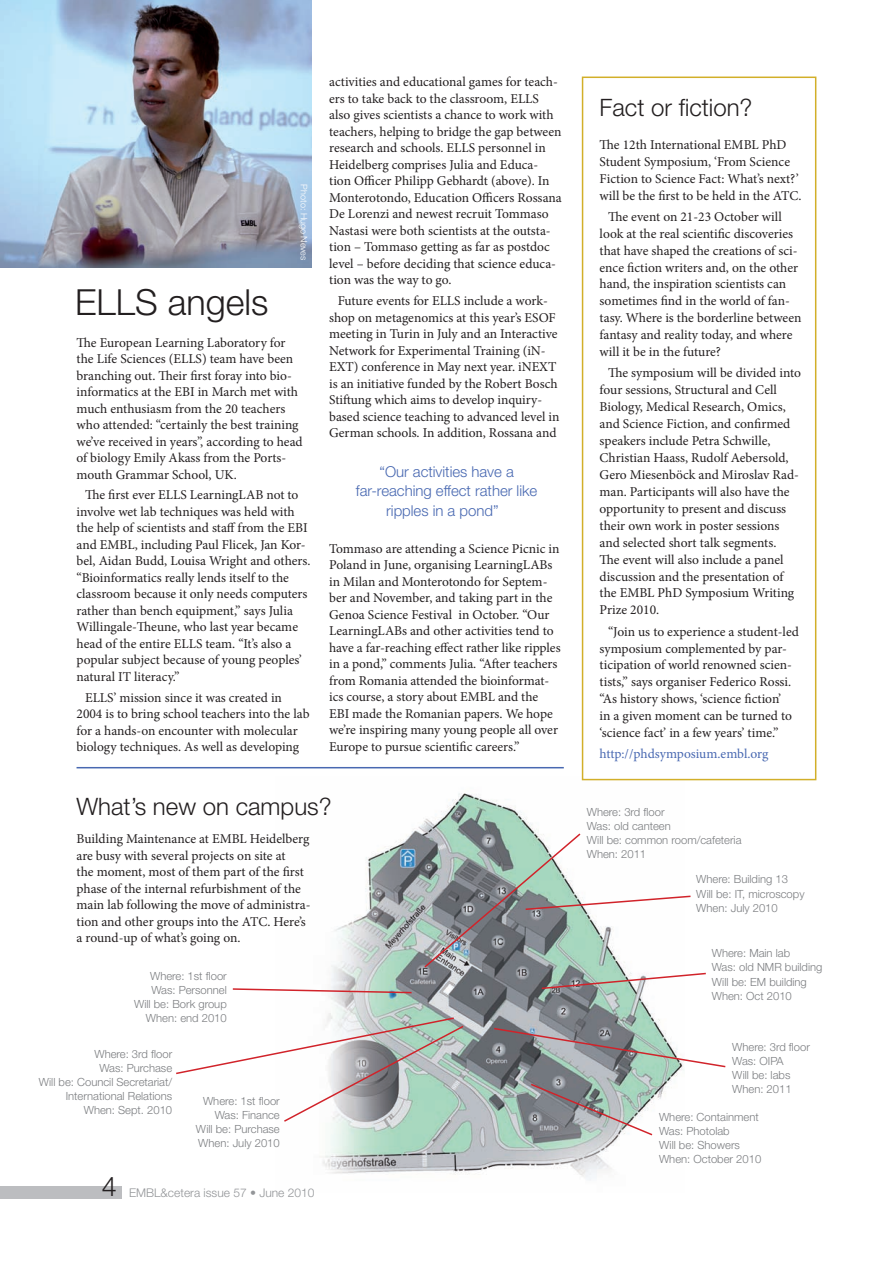
<style>
.page{position:relative;width:893px;height:1263px;background:#fff}
.page>*{position:absolute;margin:0;border:0;box-sizing:border-box;transform-origin:0 0}
.t1{font:300 36px "Helvetica Neue LT Pro";color:#231f20}
.t2{font:300 27px "Helvetica Neue LT Pro";color:#231f20}
.t3{font:300 24px "Helvetica Neue LT Pro";color:#231f20}
.t4{font:300 15px/19.5px "Helvetica Neue LT Pro";color:#4868b1;text-align:center}
.t5{font:13.5px/16.5px "Minion Pro";color:#231f20}
.t6{font:13.5px "Minion Pro";letter-spacing:-.005em;color:#4868b1}
.t7{font:300 12px "Helvetica Neue LT Pro";color:#939598}
.t8{font:300 11.25px/14.1px "Helvetica Neue LT Pro";color:#7b7d80}
.t9{font:300 9px "Helvetica Neue LT Pro";color:#fff}
</style>
<div class="page">
<div style="left:0;top:1186px;width:121px;height:13px;background:#bcbdc0"></div>
<img style="left:320px;top:777px;width:364px;height:403px">
<div style="left:582px;top:77px;width:234px;height:703px;background:#fff;border:2px solid #d2af29"></div>
<hr style="left:77px;top:767px;width:487px;height:1px;background:#4868b1">
<img style="left:0;top:0;width:311px;height:268px">
<svg style="left:232px;top:987px;width:181px;height:7px"></svg>
<svg style="left:529px;top:1082px;width:125px;height:55px;background:#a0a6a6"></svg>
<svg style="left:492px;top:1027px;width:234px;height:41px"></svg>
<svg style="left:176px;top:1016px;width:289px;height:107px"></svg>
<svg style="left:423px;top:832px;width:283px;height:158px"></svg>
<h1 class="t1" style="left:75px;top:280px;width:195px">ELLS angels</h1>
<p class="t9" style="left:310px;top:184px;width:78px;rotate:90deg">Photo: Hugo Neves</p>
<p class="t5" style="left:77px;top:334px;width:228px">The European Learning Laboratory for the Life Sciences (ELLS) team have been branching out. Their first foray into bio&shy;informatics at the EBI in March met with much enthusiasm from the 20 teachers who attended: “certainly the best training we’ve received in years”, according to head of biology Emily Akass from the Ports&shy;mouth Grammar School, UK.</p>
<p class="t5" style="left:77px;top:487px;width:236px;text-indent:9px">The first ever ELLS LearningLAB not to involve wet lab techniques was held with the help of scientists and staff from the EBI and EMBL, including Paul Flicek, Jan Kor&shy;bel, Aidan Budd, Louisa Wright and others. “Bioinformatics really lends itself to the classroom because it only needs computers rather than bench equipment,” says Julia Willingale-Theune, who last year became head of the entire ELLS team. “It’s also a popular subject because of young peoples’ natural IT literacy.”</p>
<p class="t5" style="left:77px;top:689px;width:235px;text-indent:9px">ELLS’ mission since it was created in 2004 is to bring school teachers into the lab for a hands-on encounter with molecular biology techniques. As well as developing</p>
<p class="t5" style="left:329px;top:74px;width:234px">activities and educational games for teach&shy;ers to take back to the classroom, ELLS also gives scientists a chance to work with teachers, helping to bridge the gap between research and schools. ELLS personnel in Heidelberg comprises Julia and Educa&shy;tion Officer Philipp Gebhardt (above). In Monterotondo, Education Officers Rossana De Lorenzi and newest recruit Tommaso Nastasi were both scientists at the outsta&shy;tion – Tommaso getting as far as postdoc level – before deciding that science educa&shy;tion was the way to go.</p>
<p class="t5" style="left:329px;top:292px;width:232px;text-indent:9px">Future events for ELLS include a work&shy;shop on metagenomics at this year’s ESOF meeting in Turin in July and an Interactive Network for Experimental Training (iN-EXT) conference in May next year. iNEXT is an initiative funded by the Robert Bosch Stiftung which aims to develop inquiry&shy;based science teaching to advanced level in German schools. In addition, Rossana and</p>
<p class="t4" style="left:356px;top:461px;width:183px">“Our activities have a far-reaching effect rather like ripples in a pond”</p>
<p class="t5" style="left:329px;top:540px;width:233px">Tommaso are attending a Science Picnic in Poland in June, organising LearningLABs in Milan and Monterotondo for Septem&shy;ber and November, and taking part in the Genoa Science Festival in October. “Our LearningLABs and other activities tend to have a far-reaching effect rather like ripples in a pond,” comments Julia. “After teachers from Romania attended the bioinformat&shy;ics course, a story about EMBL and the EBI made the Romanian papers. We hope we’re inspiring many young people all over Europe to pursue scientific careers.”</p>
<h3 class="t3" style="left:77px;top:792px;width:257px">What’s new on campus?</h3>
<p class="t5" style="left:77px;top:831px;width:235px">Building Maintenance at EMBL Heidelberg are busy with several projects on site at<br>the moment, most of them part of the first phase of the internal refurbishment of the main lab following the move of administra&shy;tion and other groups into the ATC. Here’s a round-up of what’s going on.</p>
<p class="t8" style="left:134px;top:968px;width:94px;text-align:right">Where: 1st floor<br>Was: Personnel<br>Will be: Bork group<br>When: end 2010</p>
<p class="t8" style="left:39px;top:1046px;width:135px;text-align:right">Where: 3rd floor<br>Was: Purchase<br>Will be: Council Secretariat/<br>International Relations<br>When: Sept. 2010</p>
<p class="t8" style="left:196px;top:1094px;width:85px;text-align:right">Where: 1st floor<br>Was: Finance<br>Will be: Purchase<br>When: July 2010</p>
<h2 class="t2" style="left:102px;top:1169px;width:17px">4</h2>
<p class="t7" style="left:129px;top:1185px;width:187px">EMBL&amp;cetera issue 57 • June 2010</p>
<h3 class="t3" style="left:600px;top:93px;width:154px">Fact or fiction?</h3>
<p class="t5" style="left:600px;top:136px;width:204px;line-height:17px">The 12th International EMBL PhD Student Symposium, ‘From Science Fiction to Science Fact: What’s next?’ will be the first to be held in the ATC.</p>
<p class="t5" style="left:600px;top:208px;width:203px;line-height:17px;text-indent:9px">The event on 21-23 October will look at the real scientific discoveries that have shaped the creations of sci&shy;ence fiction writers and, on the other hand, the inspiration scientists can sometimes find in the world of fan&shy;tasy. Where is the borderline between fantasy and reality today, and where will it be in the future?</p>
<p class="t5" style="left:600px;top:365px;width:203px;line-height:17px;text-indent:9px">The symposium will be divided into four sessions, Structural and Cell Biology, Medical Research, Omics, and Science Fiction, and confirmed speakers include Petra Schwille, Christian Haass, Rudolf Aebersold, Gero Miesenböck and Miroslav Rad&shy;man. Participants will also have the opportunity to present and discuss their own work in poster sessions and selected short talk segments.<br>The event will also include a panel discussion and the presentation of the EMBL PhD Symposium Writing Prize 2010.</p>
<p class="t5" style="left:600px;top:623px;width:201px;line-height:17px;text-indent:9px">“Join us to experience a student-led symposium complemented by par&shy;ticipation of world renowned scien&shy;tists,” says organiser Federico Rossi. “As history shows, ‘science fiction’<br>in a given moment can be turned to ‘science fact’ in a few years’ time.”</p>
<p class="t6" style="left:600px;top:745px;width:170px">http://phdsymposium.embl.org</p>
<p class="t8" style="left:587px;top:805px;width:156px">Where: 3rd floor<br>Was: old canteen<br>Will be: common room/cafeteria<br>When: 2011</p>
<p class="t8" style="left:696px;top:872px;width:110px">Where: Building 13<br>Will be: IT, microscopy<br>When: July 2010</p>
<p class="t8" style="left:712px;top:946px;width:112px">Where: Main lab<br>Was: old NMR building<br>Will be: EM building<br>When: Oct 2010</p>
<p class="t8" style="left:732px;top:1039px;width:79px">Where: 3rd floor<br>Was: OIPA<br>Will be: labs<br>When: 2011</p>
<p class="t8" style="left:659px;top:1110px;width:104px">Where: Containment<br>Was: Photolab<br>Will be: Showers<br>When: October 2010</p>
</div>
